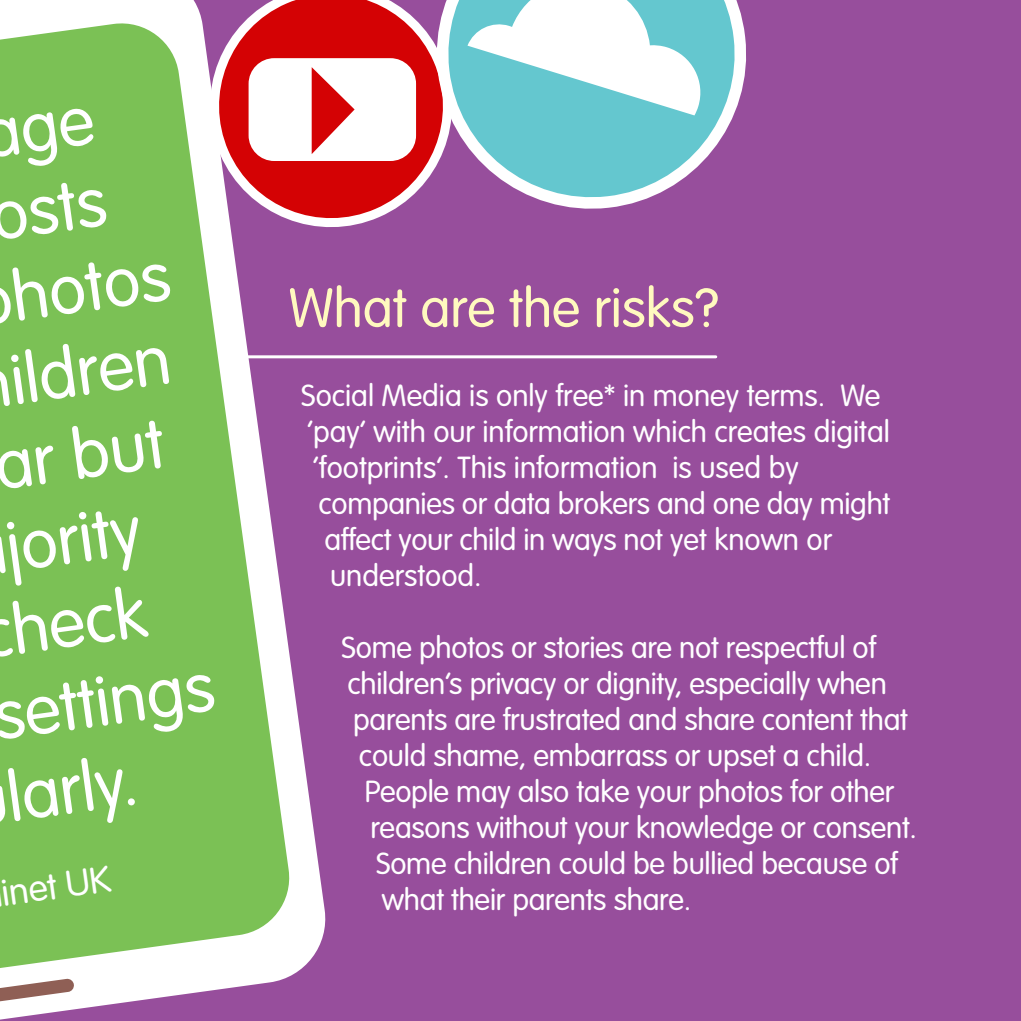
<style>
.page{position:relative;width:1021px;height:1021px;background:#fff}
.page>*{position:absolute;margin:0;border:0;box-sizing:border-box;transform-origin:0 0}
.t1{font:300 68.7px "VAG Rounded";color:#fff}
.t2{font:300 54px "VAG Rounded";color:#fff9bf}
.t3{font:300 36.3px "VAG Rounded";color:#fff}
.t4{font:300 30px "VAG Rounded";letter-spacing:-.01em;color:#fff}
</style>
<div class="page">
<div style="left:0;top:0;width:1020px;height:1020px;background:#974e9c"></div>
<hr style="left:210px;top:355px;width:505px;height:3px;background:#fff">
<svg style="left:0;top:0;width:329px;height:1020px"></svg>
<svg style="left:0;top:20px;width:293px;height:977px;background:#8ec270"></svg>
<svg style="left:0;top:978px;width:74px;height:24px;background:#c2a8a3"></svg>
<svg style="left:180px;top:0;width:149px;height:257px"></svg>
<svg style="left:204px;top:0;width:211px;height:233px;fill:#d40204"></svg>
<div style="left:248px;top:58px;width:168px;height:103px;background:#fff;border-radius:26px"></div>
<svg style="left:312px;top:67px;width:42px;height:87px"></svg>
<svg style="left:415px;top:19px;width:331px;height:190px"></svg>
<svg style="left:440px;top:0;width:302px;height:205px;fill:#64c7cf"></svg>
<svg style="left:467px;top:0;width:239px;height:115px;background:#b4e4e7"></svg>
<svg style="left:0;top:185px;width:21px;height:41px"></svg>
<div style="left:0;top:258px;width:85px;height:50px;background:#7bc155"></div>
<div style="left:0;top:343px;width:82px;height:49px;background:#7bc155"></div>
<div style="left:0;top:416px;width:80px;height:60px;background:#7bc155"></div>
<div style="left:3px;top:507px;width:55px;height:61px;background:#7bc155"></div>
<div style="left:0;top:580px;width:62px;height:61px;background:#7bc155"></div>
<div style="left:0;top:754px;width:48px;height:66px;background:#7bc155"></div>
<svg style="left:3px;top:861px;width:22px;height:29px"></svg>
<div style="left:0;top:107px;width:95px;height:61px;background:#7bc155"></div>
<h1 class="t1" style="left:-14px;top:178px;width:117px;rotate:-8deg">osts</h1>
<h1 class="t1" style="left:7px;top:258px;width:161px;rotate:-8deg">hotos</h1>
<h1 class="t1" style="left:5px;top:342px;width:162px;rotate:-8deg">ildren</h1>
<h1 class="t1" style="left:-10px;top:427px;width:172px;rotate:-8deg">ar but</h1>
<h1 class="t1" style="left:1px;top:509px;width:137px;rotate:-8deg">jority</h1>
<h1 class="t1" style="left:7px;top:591px;width:137px;rotate:-8deg">heck</h1>
<h1 class="t1" style="left:-11px;top:677px;width:223px;rotate:-8deg">settings</h1>
<h1 class="t1" style="left:2px;top:759px;width:132px;rotate:-8deg">larly.</h1>
<h1 class="t1" style="left:3px;top:660px;width:121px;rotate:-8deg">ings</h1>
<p class="t3" style="left:-1px;top:872px;width:111px;rotate:-8deg">inet UK</p>
<h2 class="t2" style="left:288px;top:277px;width:431px">What are the risks?</h2>
<p class="t4" style="left:301px;top:378px;width:580px">Social Media is only free* in money terms. We</p>
<p class="t4" style="left:307px;top:414px;width:584px">‘pay’ with our information which creates digital</p>
<p class="t4" style="left:313px;top:450px;width:487px">‘footprints’. This information is used by</p>
<p class="t4" style="left:318px;top:486px;width:573px">companies or data brokers and one day might</p>
<p class="t4" style="left:324px;top:522px;width:509px">affect your child in ways not yet known or</p>
<p class="t4" style="left:330px;top:558px;width:153px">understood.</p>
<p class="t4" style="left:341px;top:630px;width:536px">Some photos or stories are not respectful of</p>
<p class="t4" style="left:347px;top:666px;width:541px">children’s privacy or dignity, especially when</p>
<p class="t4" style="left:353px;top:702px;width:556px">parents are frustrated and share content that</p>
<p class="t4" style="left:359px;top:738px;width:514px">could shame, embarrass or upset a child.</p>
<p class="t4" style="left:364px;top:774px;width:531px">People may also take your photos for other</p>
<p class="t4" style="left:370px;top:810px;width:548px">reasons without your knowledge or consent.</p>
<p class="t4" style="left:376px;top:846px;width:523px">Some children could be bullied because of</p>
<p class="t4" style="left:382px;top:882px;width:311px">what their parents share.</p>
</div>
